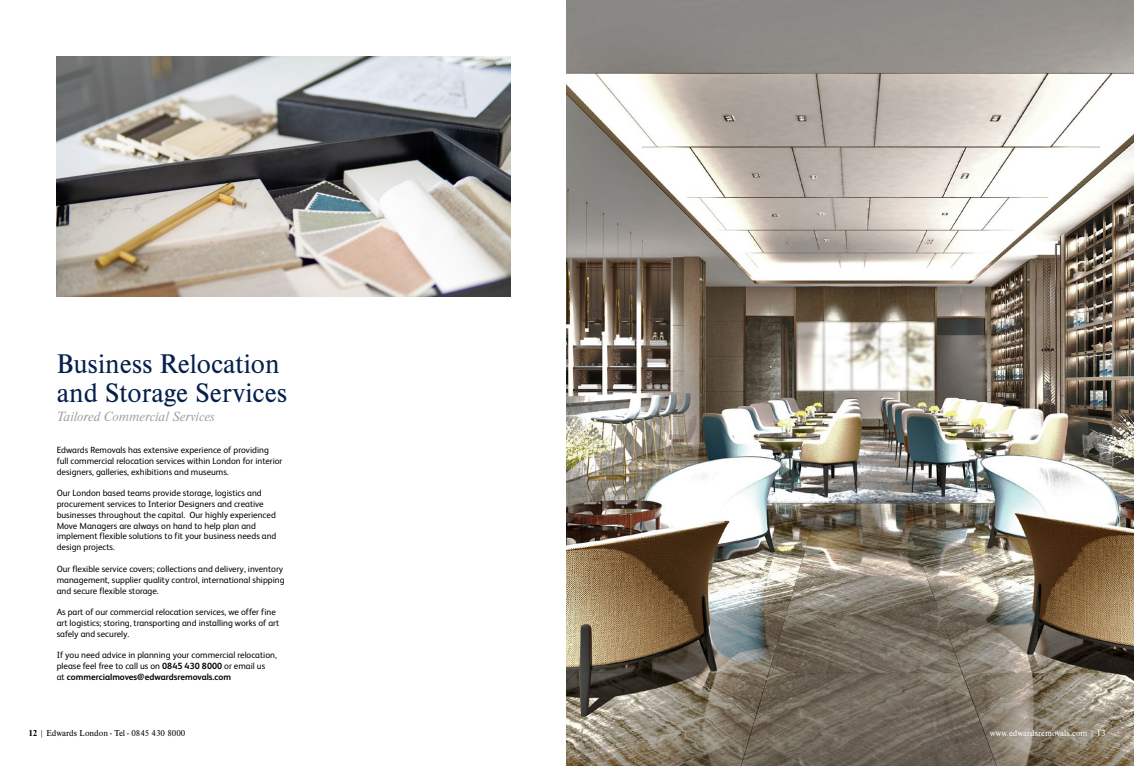
<style>
.page{position:relative;width:1134px;height:766px;background:#fff}
.page>*{position:absolute;margin:0;border:0;box-sizing:border-box;transform-origin:0 0}
.t1{font:28px/29px "Nimbus Rom D";color:#04204b}
.t2{font:italic 14px "Nimbus Rom D";color:#9da0a1}
.t3{font:9px/10.8px "FS Albert";color:#000}
.t4{font:9px "Nimbus Rom D";color:#000}
.t5{font:9px "Nimbus Rom D";color:#fff}
.s1{font-weight:700}
</style>
<div class="page">
<img style="left:567px;top:0;width:567px;height:765px">
<img style="left:57px;top:57px;width:453px;height:239px">
<h1 class="t1" style="left:57px;top:348px;width:232px">Business Relocation and Storage Services</h1>
<h2 class="t2" style="left:57px;top:407px;width:160px">Tailored Commercial Services</h2>
<p class="t3" style="left:57px;top:444px;width:227px">Edwards Removals has extensive experience of providing full commercial relocation services within London for interior designers, galleries, exhibitions and museums.</p>
<p class="t3" style="left:57px;top:487px;width:221px">Our London based teams provide storage, logistics and procurement services to Interior Designers and creative businesses throughout the capital. Our highly experienced Move Managers are always on hand to help plan and implement flexible solutions to fit your business needs and design projects.</p>
<p class="t3" style="left:57px;top:563px;width:229px">Our flexible service covers; collections and delivery, inventory management, supplier quality control, international shipping and secure flexible storage.</p>
<p class="t3" style="left:57px;top:606px;width:224px">As part of our commercial relocation services, we offer fine art logistics; storing, transporting and installing works of art safely and securely.</p>
<p class="t3" style="left:57px;top:649px;width:222px">If you need advice in planning your commercial relocation, please feel free to call us on <span class="s1">0845 430 8000</span> or email us<br>at <span class="s1">commercialmoves@edwardsremovals.com</span></p>
<p class="t4" style="left:28px;top:727px;width:159px"><span class="s1">12</span> | Edwards London - Tel - 0845 430 8000</p>
<p class="t5" style="left:990px;top:727px;width:117px">www.edwardsremovals.com | 13</p>
</div>
